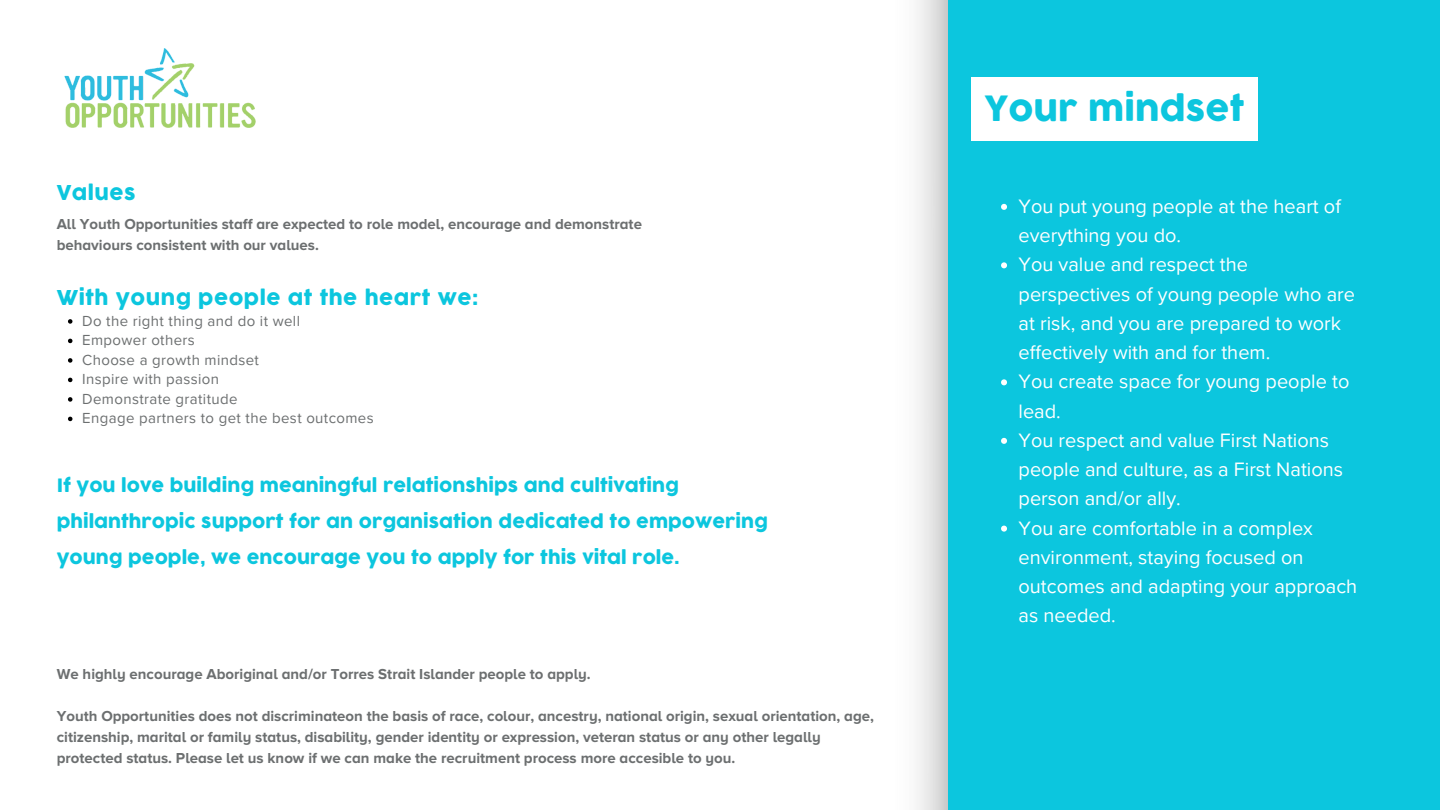
<style>
.page{position:relative;width:1440px;height:810px;background:#fff}
.page>*{position:absolute;margin:0;border:0;box-sizing:border-box;transform-origin:0 0}
.t1{font:34px "COCOGOOSE";color:#0cc6de}
.t2{font:20px/29.2px "Proxima Nova";color:#fff}
.t3{font:20px "COCOGOOSE";letter-spacing:.025em;color:#0cc6de}
.t4{font:18px/36px "COCOGOOSE";color:#0cc6de}
.t5{font:700 15px/21px "Proxima Nova A";color:#6c6f70}
.t6{font:15px "Proxima Nova";letter-spacing:.025em;color:#6c6f70}
</style>
<div class="page">
<img style="left:917px;top:0;width:32px;height:810px">
<div style="left:949px;top:0;width:491px;height:810px;background:#0cc6de"></div>
<svg style="left:68px;top:319px;width:4px;height:5px"></svg>
<svg style="left:68px;top:339px;width:4px;height:4px"></svg>
<svg style="left:68px;top:358px;width:4px;height:5px"></svg>
<svg style="left:68px;top:378px;width:4px;height:4px"></svg>
<svg style="left:68px;top:397px;width:4px;height:5px"></svg>
<svg style="left:68px;top:417px;width:4px;height:4px"></svg>
<img style="left:64px;top:48px;width:192px;height:80px">
<div style="left:971px;top:78px;width:287px;height:63px;background:#fff"></div>
<svg style="left:1001px;top:204px;width:6px;height:6px"></svg>
<svg style="left:1001px;top:262px;width:6px;height:6px"></svg>
<svg style="left:1001px;top:379px;width:6px;height:6px"></svg>
<svg style="left:1001px;top:438px;width:6px;height:6px"></svg>
<svg style="left:1001px;top:526px;width:6px;height:6px"></svg>
<p class="t3" style="left:57px;top:179px;width:81px">Values</p>
<h3 class="t5" style="left:57px;top:213px;width:587px">All Youth Opportunities staff are expected to role model, encourage and demonstrate behaviours consistent with our values.</h3>
<h2 class="t3" style="left:57px;top:284px;width:423px">With young people at the heart we:</h2>
<h2 class="t6" style="left:82px;top:312px;width:219px">Do the right thing and do it well</h2>
<p class="t6" style="left:82px;top:332px;width:114px">Empower others</p>
<p class="t6" style="left:82px;top:351px;width:178px">Choose a growth mindset</p>
<p class="t6" style="left:82px;top:371px;width:138px">Inspire with passion</p>
<p class="t6" style="left:82px;top:390px;width:157px">Demonstrate gratitude</p>
<p class="t6" style="left:82px;top:410px;width:293px">Engage partners to get the best outcomes</p>
<h3 class="t4" style="left:57px;top:468px;width:713px">If you love building meaningful relationships and cultivating philanthropic support for an organisation dedicated to empowering young people, we encourage you to apply for this vital role.</h3>
<h3 class="t5" style="left:57px;top:663px;width:535px">We highly encourage Aboriginal and/or Torres Strait Islander people to apply.</h3>
<h2 class="t5" style="left:57px;top:705px;width:819px">Youth Opportunities does not discriminateon the basis of race, colour, ancestry, national origin, sexual orientation, age, citizenship, marital or family status, disability, gender identity or expression, veteran status or any other legally protected status. Please let us know if we can make the recruitment process more accesible to you.</h2>
<p class="t1" style="left:985px;top:85px;width:261px">Your mindset</p>
<h1 class="t2" style="left:1019px;top:192px;width:324px">You put young people at the heart of everything you do.</h1>
<p class="t2" style="left:1019px;top:251px;width:338px">You value and respect the perspectives of young people who are at risk, and you are prepared to work effectively with and for them.</p>
<p class="t2" style="left:1019px;top:368px;width:332px">You create space for young people to lead.</p>
<p class="t2" style="left:1019px;top:426px;width:326px">You respect and value First Nations people and culture, as a First Nations person and/or ally.</p>
<p class="t2" style="left:1019px;top:514px;width:340px">You are comfortable in a complex environment, staying focused on outcomes and adapting your approach as needed.</p>
</div>
